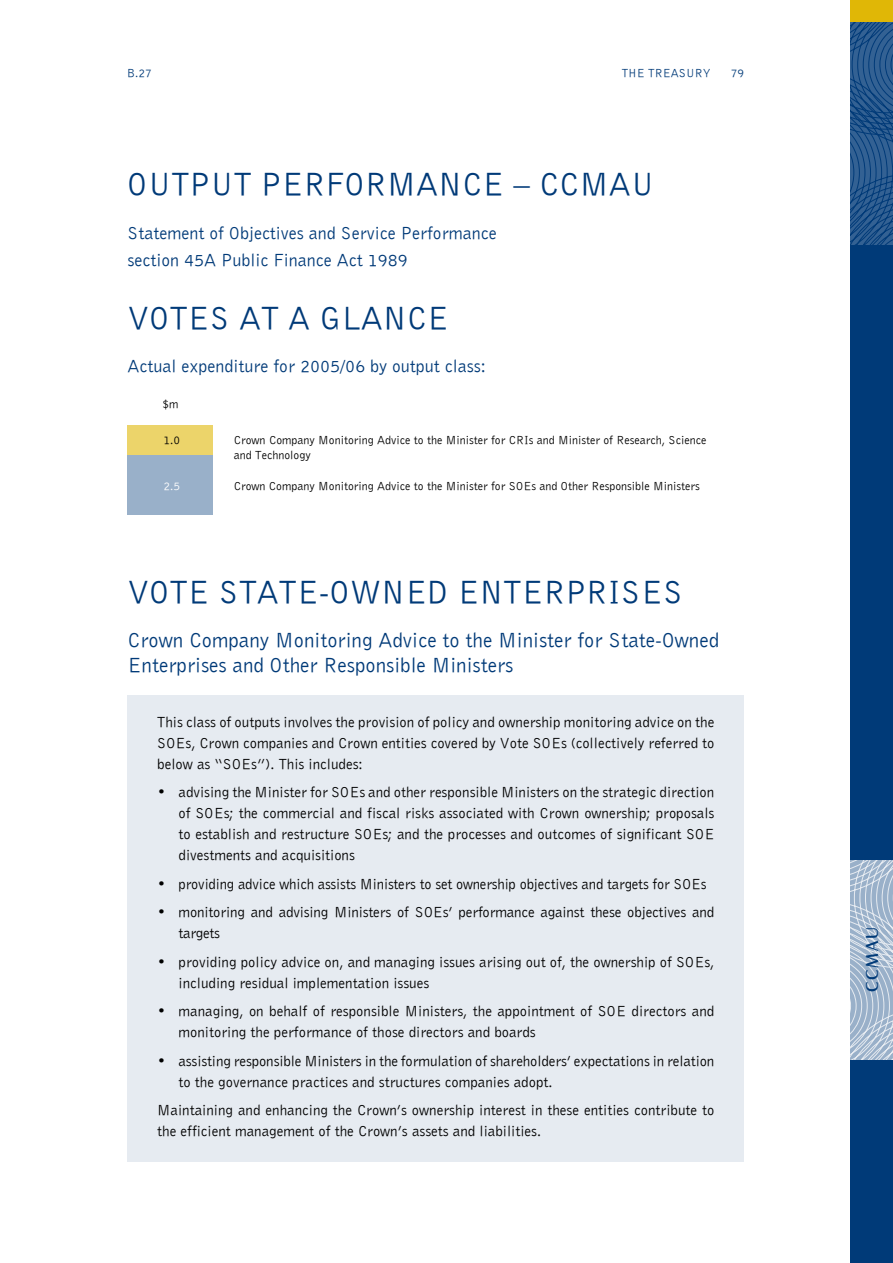
<style>
.page{position:relative;width:893px;height:1263px;background:#fff}
.page>*{position:absolute;margin:0;border:0;box-sizing:border-box;transform-origin:0 0}
.t1{font:33px "Bell Gothic BT";color:#003a78}
.t2{font:21px/25.5px "Bell Gothic BT";color:#003a78}
.t3{font:18px/27px "Bell Gothic BT";color:#003a78}
.t4{font:18px "Castle T";letter-spacing:.1em;color:#003a78}
.t5{font:15px/21px "Bell Gothic BT";color:#000}
.t6{font:12px/15.8px "Bell Gothic BT";color:#000}
.t7{font:12px "Bell Gothic BT";color:#003a78}
.t8{font:12px "Bell Gothic BT";color:#fff}
</style>
<div class="page">
<svg style="left:850px;top:21px;width:43px;height:224px;background:#25568a"></svg>
<div style="left:850px;top:245px;width:43px;height:1018px;background:#003a78"></div>
<div style="left:850px;top:0;width:43px;height:21px;background:#e0b706"></div>
<svg style="left:850px;top:860px;width:43px;height:199px;background:#adbfd3"></svg>
<div style="left:128px;top:425px;width:85px;height:30px;background:#ecd46a"></div>
<div style="left:128px;top:455px;width:85px;height:59px;background:#99b0c9"></div>
<div style="left:128px;top:695px;width:616px;height:467px;background:#e6ebf1"></div>
<p class="t7" style="left:127px;top:66px;width:26px">B.27</p>
<p class="t7" style="left:622px;top:66px;width:91px">THE TREASURY</p>
<p class="t7" style="left:731px;top:66px;width:15px">79</p>
<h1 class="t1" style="left:128px;top:164px;width:21px">Out</h1>
<h1 class="t1" style="left:189px;top:164px;width:200px">put performa</h1>
<h1 class="t1" style="left:438px;top:164px;width:218px">nce – CCMAU</h1>
<p class="t3" style="left:128px;top:219px;width:371px">Statement of Objectives and Service Performance section 45A Public Finance Act 1989</p>
<h1 class="t1" style="left:128px;top:297px;width:62px">Votes</h1>
<h1 class="t1" style="left:239px;top:297px;width:187px">at a Glance</h1>
<p class="t3" style="left:128px;top:352px;width:360px">Actual expenditure for 2005/06 by output class:</p>
<p class="t6" style="left:163px;top:396px;width:18px">$m</p>
<p class="t6" style="left:163px;top:431px;width:18px">1.0</p>
<p class="t6" style="left:234px;top:431px;width:474px">Crown Company Monitoring Advice to the Minister for CRIs and Minister of Research, Science and Technology</p>
<p class="t8" style="left:163px;top:479px;width:18px">2.5</p>
<p class="t6" style="left:234px;top:478px;width:467px">Crown Company Monitoring Advice to the Minister for SOEs and Other Responsible Ministers</p>
<h1 class="t1" style="left:128px;top:571px;width:132px">Vote State</h1>
<h1 class="t1" style="left:319px;top:571px;width:205px">-Owned Enter</h1>
<h1 class="t1" style="left:565px;top:571px;width:76px">prises</h1>
<h2 class="t2" style="left:128px;top:626px;width:593px">Crown Company Monitoring Advice to the Minister for State-Owned<br>Enterprises and Other Responsible Ministers</h2>
<p class="t5" style="left:157px;top:711px;width:559px;text-align:justify">This class of outputs involves the provision of policy and ownership monitoring advice on the SOEs, Crown companies and Crown entities covered by Vote SOEs (collectively referred to below as “SOEs”). This includes:</p>
<p class="t5" style="left:179px;top:781px;width:537px;text-align:justify;text-indent:-21px">• advising the Minister for SOEs and other responsible Ministers on the strategic direction of SOEs; the commercial and fiscal risks associated with Crown ownership; proposals to establish and restructure SOEs; and the processes and outcomes of significant SOE divestments and acquisitions</p>
<p class="t5" style="left:157px;top:873px;width:551px">• providing advice which assists Ministers to set ownership objectives and targets for SOEs</p>
<p class="t5" style="left:179px;top:901px;width:537px;text-indent:-21px">• monitoring and advising Ministers of SOEs’ performance against these objectives and targets</p>
<p class="t5" style="left:179px;top:951px;width:537px;text-indent:-21px">• providing policy advice on, and managing issues arising out of, the ownership of SOEs, including residual implementation issues</p>
<p class="t5" style="left:179px;top:1000px;width:537px;text-indent:-21px">• managing, on behalf of responsible Ministers, the appointment of SOE directors and monitoring the performance of those directors and boards</p>
<p class="t5" style="left:179px;top:1050px;width:537px;text-indent:-21px">• assisting responsible Ministers in the formulation of shareholders’ expectations in relation to the governance practices and structures companies adopt.</p>
<p class="t5" style="left:157px;top:1099px;width:559px">Maintaining and enhancing the Crown’s ownership interest in these entities contribute to the efficient management of the Crown’s assets and liabilities.</p>
<p class="t4" style="left:862px;top:992px;width:66px;rotate:-90deg">CCMAU</p>
</div>
